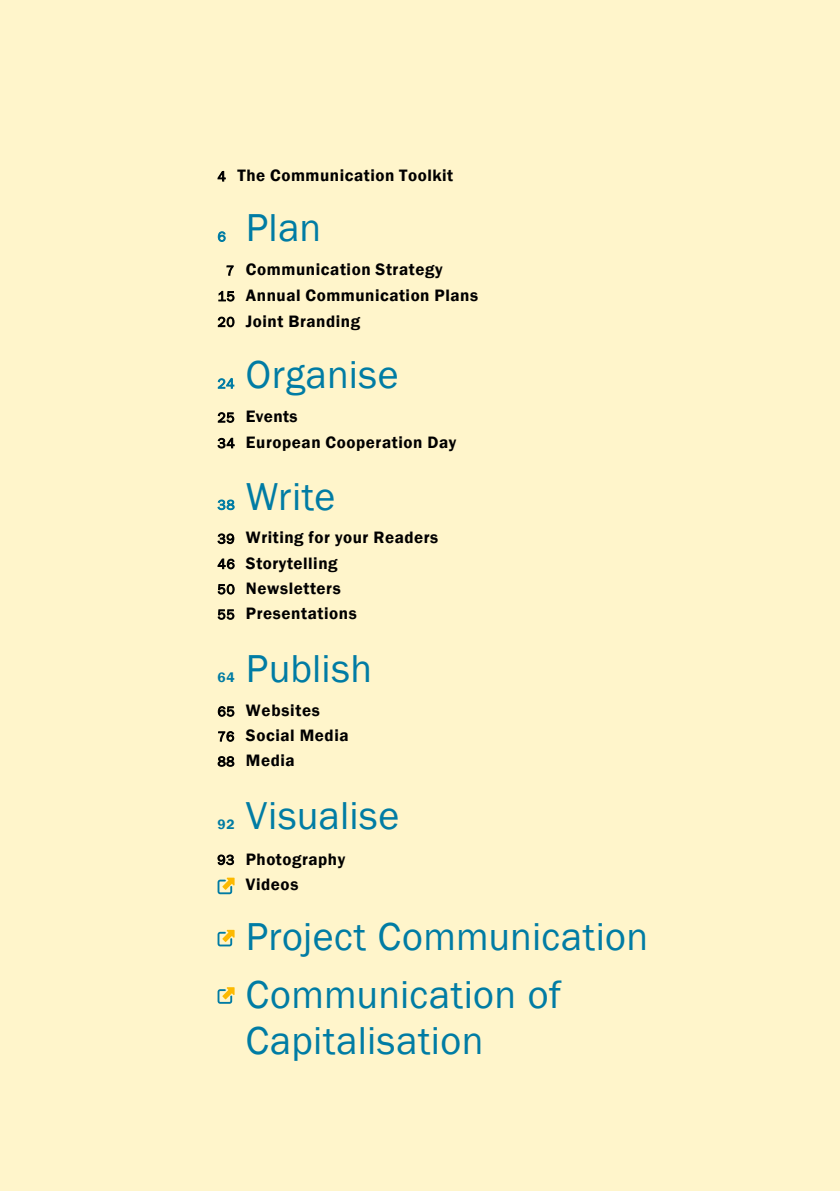
<style>
.page{position:relative;width:840px;height:1191px;background:#fff}
.page>*{position:absolute;margin:0;border:0;box-sizing:border-box;transform-origin:0 0}
.t1{font:40px/57.4px "Franklin Gothic";letter-spacing:.01em;color:#007ca4}
.t2{font:600 17px/25.8px "Franklin Gothic";letter-spacing:.03em;color:#000}
.t3{font:600 14px "Franklin Gothic";color:#007ca4}
.s1{font-family:"Franklin Gothic URW Boo";font-weight:400;font-size:14px}
</style>
<div class="page">
<div style="left:0;top:0;width:839px;height:1191px;background:#fff5cb"></div>
<svg style="left:217px;top:877px;width:17px;height:17px"></svg>
<svg style="left:217px;top:930px;width:17px;height:16px"></svg>
<svg style="left:217px;top:987px;width:17px;height:16px"></svg>
<p class="t2" style="left:217px;top:163px;width:237px"><span class="s1">4</span> The Communication Toolkit</p>
<h1 class="t1" style="left:246px;top:200px;width:77px">Plan</h1>
<p class="t2" style="left:217px;top:257px;width:262px;text-indent:8px"><span class="s1">7</span> Communication Strategy<br><span class="s1">15</span> Annual Communication Plans<br><span class="s1">20</span> Joint Branding</p>
<h1 class="t1" style="left:246px;top:347px;width:154px">Organise</h1>
<p class="t2" style="left:217px;top:404px;width:240px"><span class="s1">25</span> Events<br><span class="s1">34</span> European Cooperation Day</p>
<h1 class="t1" style="left:246px;top:468px;width:91px">Write</h1>
<p class="t2" style="left:217px;top:525px;width:222px;line-height:25.2px"><span class="s1">39</span> Writing for your Readers<br><span class="s1">46</span> Storytelling<br><span class="s1">50</span> Newsletters<br><span class="s1">55</span> Presentations</p>
<h1 class="t1" style="left:246px;top:641px;width:127px">Publish</h1>
<p class="t2" style="left:217px;top:698px;width:133px;line-height:25px"><span class="s1">65</span> Websites<br><span class="s1">76</span> Social Media<br><span class="s1">88</span> Media</p>
<p class="t3" style="left:217px;top:669px;width:19px">64</p>
<h1 class="t1" style="left:246px;top:788px;width:155px">Visualise</h1>
<p class="t2" style="left:246px;top:846px;width:101px;text-indent:-29px"><span class="s1">93</span> Photography<br>Videos</p>
<h1 class="t1" style="left:246px;top:909px;width:403px">Project Communication<br>Communication of</h1>
<h1 class="t1" style="left:246px;top:1012px;width:239px">Capitalisation</h1>
<p class="t3" style="left:217px;top:816px;width:19px">92</p>
</div>
